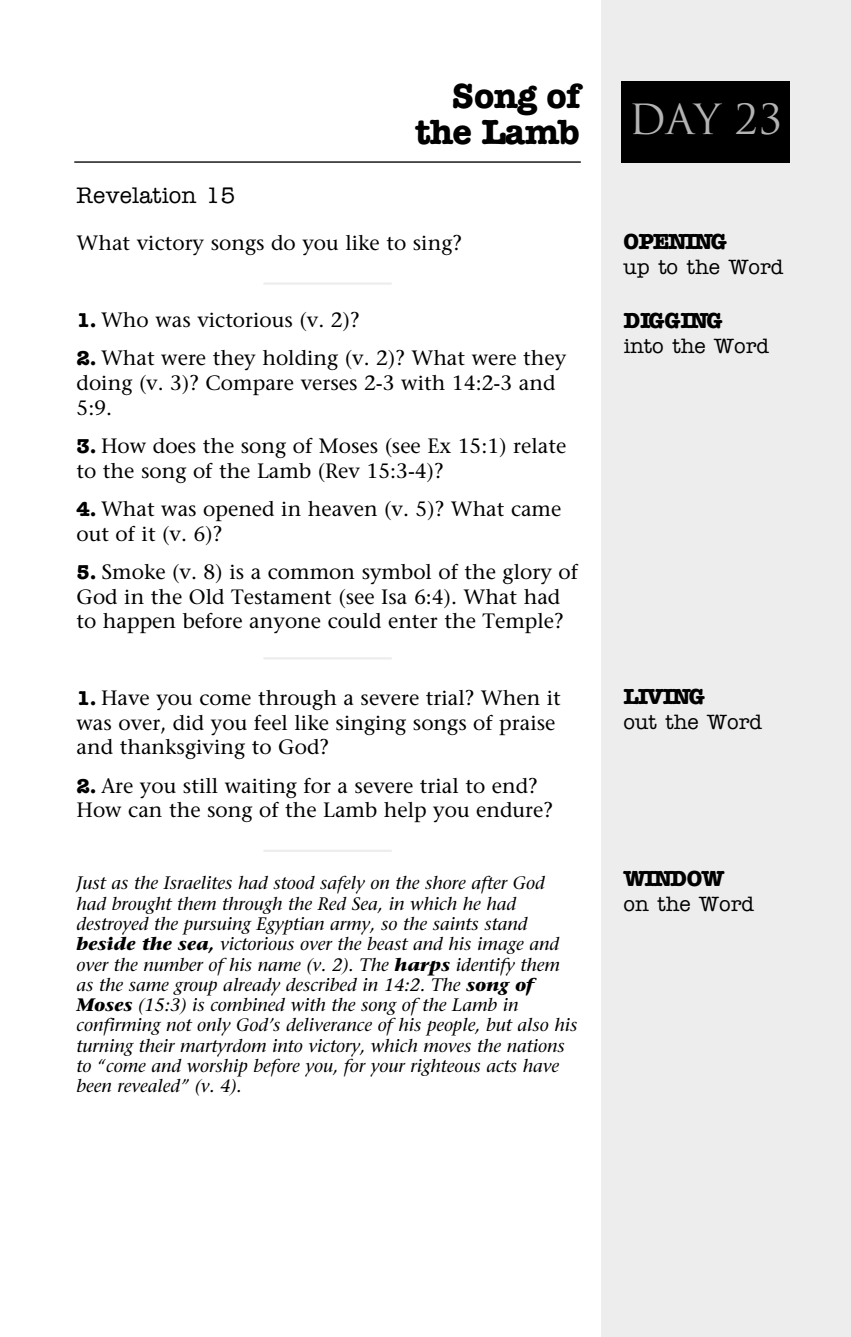
<style>
.page{position:relative;width:851px;height:1337px;background:#fff}
.page>*{position:absolute;margin:0;border:0;box-sizing:border-box;transform-origin:0 0}
.t1{font:40.5px "Trajan";color:#b3b3b3}
.t2{font:700 36px/36px "American Typewriter";letter-spacing:-.02em;color:#000;text-align:right}
.t3{font:700 22.5px "American Typewriter";letter-spacing:-.09em;color:#000}
.t4{font:500 22.5px "American Typewriter";color:#000}
.t5{font:700 22.5px "American Typewriter";letter-spacing:-.055em;color:#000}
.t6{font:20.7px/24.8px "Stone Serif";color:#000}
.t7{font:500 20.7px "American Typewriter";color:#000}
.t8{font:italic 18px/20.2px "Stone Serif";color:#000}
.s1{font-family:"American Typewriter";font-weight:700}
.s2{font-weight:700}
</style>
<div class="page">
<div style="left:601px;top:0;width:249px;height:1336px;background:#ededed"></div>
<div style="left:621px;top:81px;width:169px;height:81px;background:#000"></div>
<hr style="left:74px;top:161px;width:506px;height:2px;background:#000">
<hr style="left:263px;top:282px;width:129px;height:3px;background:#ededed">
<hr style="left:263px;top:657px;width:129px;height:2px;background:#ededed">
<hr style="left:263px;top:849px;width:129px;height:3px;background:#ededed">
<p class="t4" style="left:76px;top:187px;width:160px">Revelation 15</p>
<h2 class="t2" style="left:415px;top:81px;width:167px">Song of the Lamb</h2>
<p class="t6" style="left:76px;top:233px;width:387px">What victory songs do you like to sing?</p>
<p class="t6" style="left:76px;top:309px;width:284px"><span class="s1">1.</span> Who was victorious (v. 2)?</p>
<p class="t6" style="left:76px;top:348px;width:491px"><span class="s1">2.</span> What were they holding (v. 2)? What were they doing (v. 3)? Compare verses 2-3 with 14:2-3 and<br>5:9.</p>
<p class="t6" style="left:76px;top:435px;width:491px"><span class="s1">3.</span> How does the song of Moses (see Ex 15:1) relate to the song of the Lamb (Rev 15:3-4)?</p>
<p class="t6" style="left:76px;top:498px;width:486px"><span class="s1">4.</span> What was opened in heaven (v. 5)? What came out of it (v. 6)?</p>
<p class="t6" style="left:76px;top:561px;width:503px"><span class="s1">5.</span> Smoke (v. 8) is a common symbol of the glory of<br>God in the Old Testament (see Isa 6:4). What had to happen before anyone could enter the Temple?</p>
<p class="t6" style="left:76px;top:687px;width:486px"><span class="s1">1.</span> Have you come through a severe trial? When it was over, did you feel like singing songs of praise and thanksgiving to God?</p>
<p class="t6" style="left:76px;top:775px;width:478px"><span class="s1">2.</span> Are you still waiting for a severe trial to end?<br>How can the song of the Lamb help you endure?</p>
<p class="t8" style="left:76px;top:875px;width:502px">Just as the Israelites had stood safely on the shore after God had brought them through the Red Sea, in which he had destroyed the pursuing Egyptian army, so the saints stand <span class="s2">beside the sea,</span> victorious over the beast and his image and over the number of his name (v. 2). The <span class="s2">harps</span> identify them as the same group already described in 14:2. The <span class="s2">song of Moses</span> (15:3) is combined with the song of the Lamb in confirming not only God’s deliverance of his people, but also his turning their martyrdom into victory, which moves the nations to “come and worship before you, for your righteous acts have been revealed” (v. 4).</p>
<h1 class="t1" style="left:628px;top:96px;width:156px">Day 23</h1>
<p class="t3" style="left:623px;top:234px;width:105px">OPENING</p>
<p class="t7" style="left:623px;top:260px;width:161px">up to the Word</p>
<p class="t5" style="left:623px;top:312px;width:100px">DIGGING</p>
<p class="t7" style="left:623px;top:338px;width:147px">into the Word</p>
<p class="t3" style="left:623px;top:688px;width:83px">LIVING</p>
<p class="t7" style="left:623px;top:714px;width:140px">out the Word</p>
<p class="t3" style="left:623px;top:870px;width:102px">WINDOW</p>
<p class="t7" style="left:623px;top:896px;width:132px">on the Word</p>
</div>
